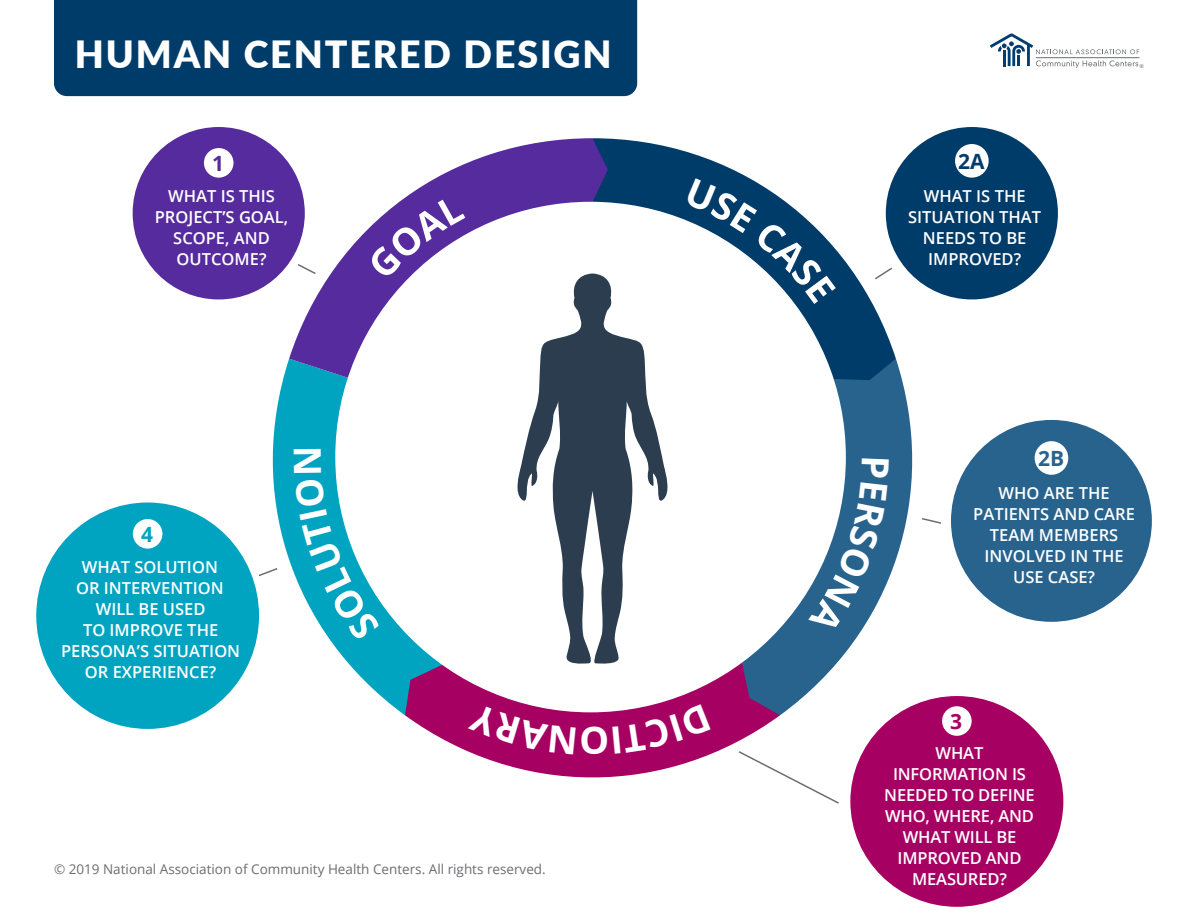
<style>
.page{position:relative;width:1188px;height:918px;background:#fff}
.page>*{position:absolute;margin:0;border:0;box-sizing:border-box;transform-origin:0 0}
.t1{font:900 37.5px "Lato";letter-spacing:.05em;color:#fff}
.t2{font:700 37.5px "Open Sans";color:#fff}
.t3{font:700 21px "Open Sans";color:#003c6a}
.t4{font:700 21px "Open Sans";color:#28638e}
.t5{font:700 21px "Open Sans";color:#552b9e}
.t6{font:700 21px "Open Sans";color:#00a4c0}
.t7{font:700 21px "Open Sans";color:#a70063}
.t8{font:600 16.5px/21px "Open Sans";color:#fff;text-align:center}
.t9{font:13.5px "Open Sans";color:#6c6d70}
.t10{font:5.4px "Open Sans";color:#6c6d70}
</style>
<div class="page">
<svg style="left:246px;top:359px;width:159px;height:356px"></svg>
<svg style="left:405px;top:633px;width:375px;height:145px;fill:#a70063"></svg>
<svg style="left:592px;top:359px;width:347px;height:356px"></svg>
<svg style="left:608px;top:138px;width:288px;height:319px"></svg>
<svg style="left:289px;top:138px;width:319px;height:319px"></svg>
<div style="left:335px;top:202px;width:511px;height:510px;background:#fff;border-radius:50%"></div>
<svg style="left:517px;top:274px;width:151px;height:390px"></svg>
<div style="left:133px;top:127px;width:172px;height:172px;background:#552b9e;border-radius:50%"></div>
<div style="left:36px;top:503px;width:223px;height:226px;background:#00a4c0;border-radius:50%"></div>
<div style="left:850px;top:696px;width:213px;height:211px;background:#a70063;border-radius:50%"></div>
<div style="left:886px;top:127px;width:172px;height:172px;background:#003c6a;border-radius:50%"></div>
<div style="left:951px;top:420px;width:201px;height:202px;background:#28638e;border-radius:50%"></div>
<div style="left:204px;top:148px;width:30px;height:30px;background:#fff;border-radius:50%"></div>
<div style="left:133px;top:519px;width:29px;height:30px;background:#fff;border-radius:50%"></div>
<div style="left:942px;top:706px;width:30px;height:30px;background:#fff;border-radius:50%"></div>
<div style="left:955px;top:144px;width:34px;height:34px;background:#fff;border-radius:50%"></div>
<div style="left:1035px;top:441px;width:33px;height:34px;background:#fff;border-radius:50%"></div>
<div style="left:54px;top:0;width:583px;height:96px;background:#003c6a"></div>
<svg style="left:990px;top:33px;width:149px;height:35px"></svg>
<hr style="left:1036px;top:57px;width:103px;height:1px;background:#6c6d70">
<svg style="left:296px;top:263px;width:21px;height:13px"></svg>
<svg style="left:257px;top:567px;width:22px;height:11px"></svg>
<svg style="left:873px;top:266px;width:21px;height:15px"></svg>
<svg style="left:920px;top:517px;width:22px;height:8px"></svg>
<svg style="left:737px;top:750px;width:102px;height:54px"></svg>
<svg style="left:367px;top:194px;width:98px;height:86px"></svg>
<svg style="left:685px;top:179px;width:151px;height:125px"></svg>
<svg style="left:808px;top:459px;width:81px;height:176px"></svg>
<div style="left:468px;top:703px;width:108px;height:51px;background:#a70063"></div>
<div style="left:612px;top:705px;width:99px;height:48px;background:#a70063"></div>
<svg style="left:294px;top:449px;width:86px;height:192px"></svg>
<p class="t1" style="left:75px;top:26px;width:538px">HUMAN CENTERED DESIGN</p>
<p class="t5" style="left:212px;top:148px;width:13px">1</p>
<p class="t8" style="left:155px;top:185px;width:135px">WHAT IS THIS<br>PROJECT’S GOAL,<br>SCOPE, AND<br>OUTCOME?</p>
<p class="t6" style="left:141px;top:519px;width:13px">4</p>
<p class="t8" style="left:61px;top:556px;width:181px">WHAT SOLUTION<br>OR INTERVENTION<br>WILL BE USED<br>TO IMPROVE THE<br>PERSONA’S SITUATION<br>OR EXPERIENCE?</p>
<h1 class="t2" style="left:609px;top:767px;width:32px;rotate:180deg">O</h1>
<p class="t9" style="left:54px;top:860px;width:493px">© 2019 National Association of Community Health Centers. All rights reserved.</p>
<p class="t3" style="left:958px;top:146px;width:28px">2A</p>
<p class="t8" style="left:908px;top:185px;width:135px">WHAT IS THE<br>SITUATION THAT<br>NEEDS TO BE<br>IMPROVED?</p>
<p class="t4" style="left:1038px;top:444px;width:28px">2B</p>
<p class="t10" style="left:1139px;top:62px;width:6px">®</p>
<p class="t8" style="left:973px;top:482px;width:163px">WHO ARE THE<br>PATIENTS AND CARE<br>TEAM MEMBERS<br>INVOLVED IN THE<br>USE CASE?</p>
<p class="t7" style="left:950px;top:707px;width:13px">3</p>
<p class="t8" style="left:884px;top:742px;width:152px">WHAT<br>INFORMATION IS<br>NEEDED TO DEFINE<br>WHO, WHERE, AND<br>WHAT WILL BE<br>IMPROVED AND<br>MEASURED?</p>
</div>
